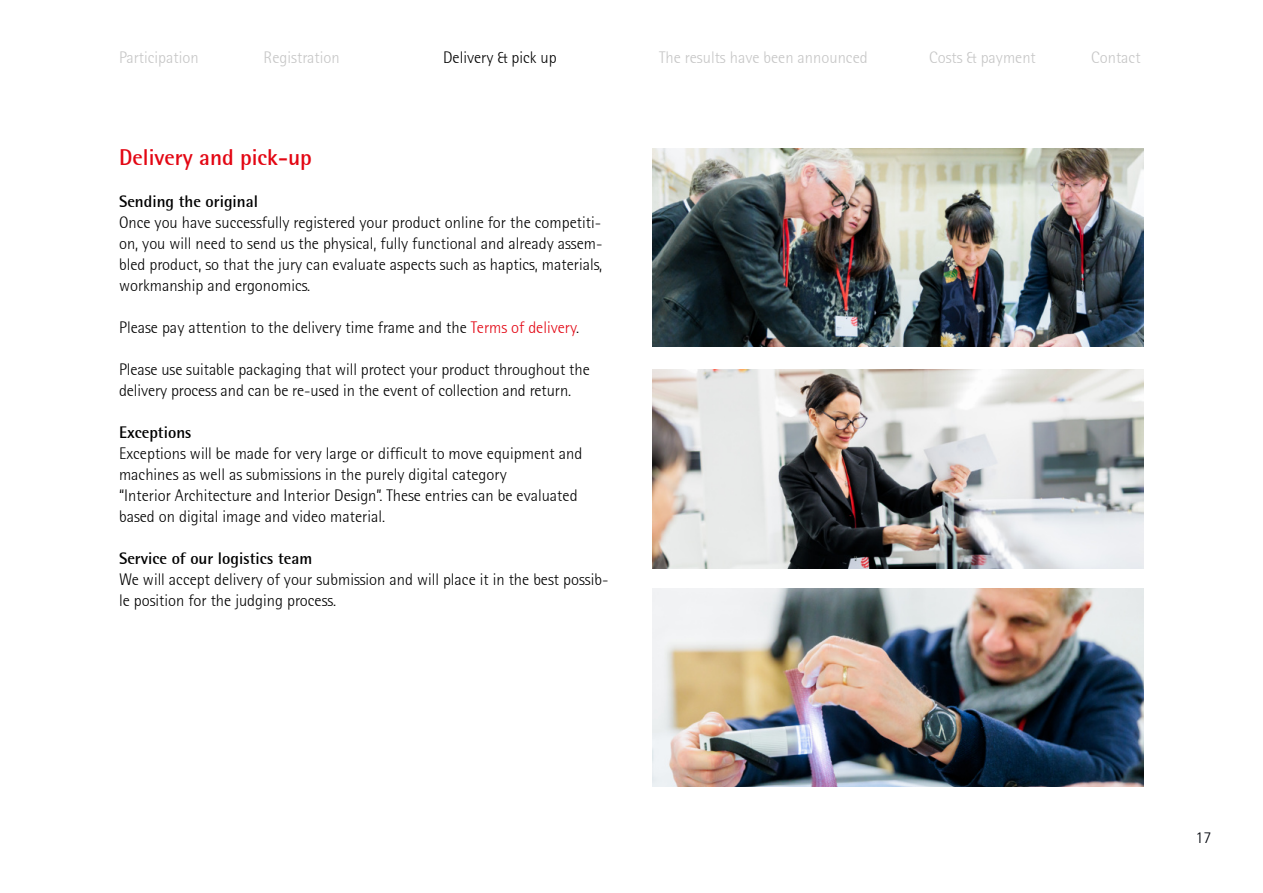
<style>
.page{position:relative;width:1263px;height:893px;background:#fff}
.page>*{position:absolute;margin:0;border:0;box-sizing:border-box;transform-origin:0 0}
.t1{font:700 22.5px "Rotis Semi Sans";color:#e30613}
.t2{font:300 16.5px/21px "Rotis Semisans";color:#000}
.t3{font:300 16.5px "Rotis Semisans";color:#c6c6c6}
.t4{font:700 16.5px "Rotis Semi Sans";color:#000}
.t5{font:300 16.5px "Rotis Semisans";color:#070a11}
.s1{color:#e30613}
</style>
<div class="page">
<img style="left:653px;top:149px;width:491px;height:198px">
<img style="left:653px;top:370px;width:491px;height:198px">
<img style="left:653px;top:588px;width:491px;height:199px">
<p class="t3" style="left:119px;top:50px;width:81px">Participation</p>
<p class="t3" style="left:264px;top:50px;width:78px">Registration</p>
<p class="t2" style="left:443px;top:47px;width:115px">Delivery &amp; pick up</p>
<p class="t3" style="left:659px;top:50px;width:210px">The results have been announced</p>
<p class="t3" style="left:929px;top:50px;width:108px">Costs &amp; payment</p>
<p class="t3" style="left:1091px;top:50px;width:51px">Contact</p>
<h1 class="t1" style="left:119px;top:147px;width:194px">Delivery and pick-up</h1>
<p class="t4" style="left:119px;top:194px;width:140px">Sending the original</p>
<p class="t2" style="left:119px;top:212px;width:485px;text-align:justify">Once you have successfully registered your product online for the competiti&shy;on, you will need to send us the physical, fully functional and already assem&shy;bled product, so that the jury can evaluate aspects such as haptics, materials, workmanship and ergonomics.</p>
<p class="t2" style="left:119px;top:317px;width:462px">Please pay attention to the delivery time frame and the <span class="s1">Terms of delivery</span>.</p>
<p class="t2" style="left:119px;top:359px;width:472px">Please use suitable packaging that will protect your product throughout the delivery process and can be re-used in the event of collection and return.</p>
<p class="t4" style="left:119px;top:425px;width:74px">Exceptions</p>
<p class="t2" style="left:119px;top:443px;width:465px">Exceptions will be made for very large or difficult to move equipment and machines as well as submissions in the purely digital category<br>“Interior Architecture and Interior Design”. These entries can be evaluated based on digital image and video material.</p>
<p class="t4" style="left:119px;top:551px;width:195px">Service of our logistics team</p>
<p class="t2" style="left:119px;top:569px;width:491px">We will accept delivery of your submission and will place it in the best possib&shy;le position for the judging process.</p>
<p class="t5" style="left:1195px;top:830px;width:17px">17</p>
</div>
